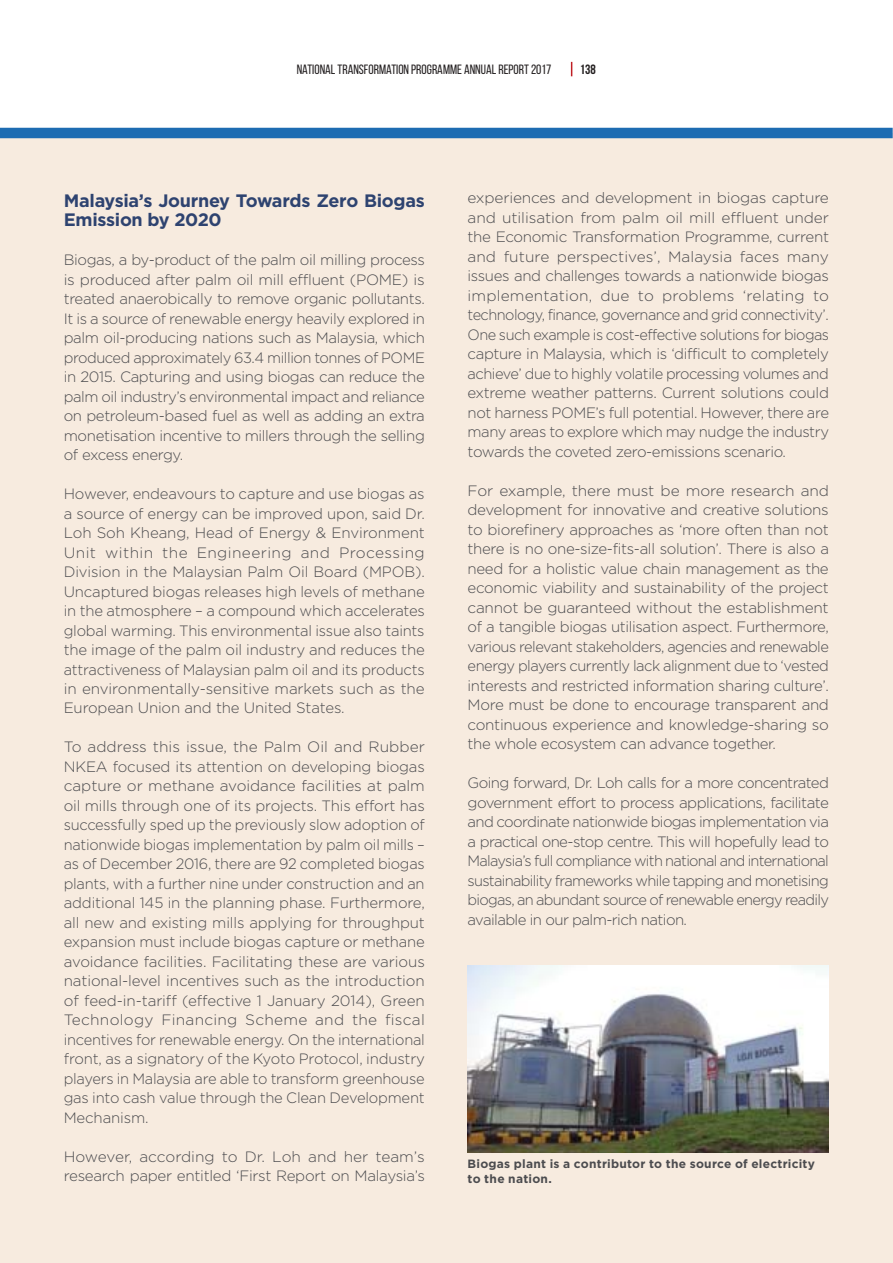
<style>
.page{position:relative;width:893px;height:1263px;background:#fff}
.page>*{position:absolute;margin:0;border:0;box-sizing:border-box;transform-origin:0 0}
.t1{font:700 18px/19.5px "Gotham";letter-spacing:-.02em;color:#2e4370}
.t2{font:300 15px/19.5px "Gotham";letter-spacing:-.025em;color:#4c4c4f;text-align:justify}
.t3{font:13.5px "Bebas Neue";color:#231f20}
.t4{font:700 13.5px "Bebas Neue";color:#231f20}
.t5{font:700 12px/15px "Gotham";letter-spacing:.02em;color:#4c4c4f}
</style>
<div class="page">
<svg style="left:571px;top:62px;width:1px;height:14px"></svg>
<div style="left:0;top:133px;width:893px;height:1130px;background:#f7ebdf"></div>
<div style="left:0;top:128px;width:893px;height:10px;background:#1d6cb2"></div>
<img style="left:468px;top:965px;width:361px;height:188px">
<p class="t3" style="left:297px;top:62px;width:256px">NATIONAL TRANSFORMATION PROGRAMME ANNUAL REPORT 2017</p>
<p class="t4" style="left:580px;top:62px;width:18px">138</p>
<p class="t1" style="left:64px;top:192px;width:363px">Malaysia’s Journey Towards Zero Biogas<br>Emission by 2020</p>
<p class="t2" style="left:64px;top:251px;width:363px">Biogas, a by-product of the palm oil milling process is produced after palm oil mill effluent (POME) is treated anaerobically to remove organic pollutants.<br>It is a source of renewable energy heavily explored in palm oil-producing nations such as Malaysia, which produced approximately 63.4 million tonnes of POME in 2015. Capturing and using biogas can reduce the palm oil industry’s environmental impact and reliance on petroleum-based fuel as well as adding an extra monetisation incentive to millers through the selling of excess energy.</p>
<p class="t2" style="left:64px;top:485px;width:363px">However, endeavours to capture and use biogas as a source of energy can be improved upon, said Dr.<br>Loh Soh Kheang, Head of Energy &amp; Environment Unit within the Engineering and Processing Division in the Malaysian Palm Oil Board (MPOB).<br>Uncaptured biogas releases high levels of methane in the atmosphere – a compound which accelerates global warming. This environmental issue also taints the image of the palm oil industry and reduces the attractiveness of Malaysian palm oil and its products in environmentally-sensitive markets such as the European Union and the United States.</p>
<p class="t2" style="left:64px;top:738px;width:363px">To address this issue, the Palm Oil and Rubber NKEA focused its attention on developing biogas capture or methane avoidance facilities at palm oil mills through one of its projects. This effort has successfully sped up the previously slow adoption of nationwide biogas implementation by palm oil mills – as of December 2016, there are 92 completed biogas plants, with a further nine under construction and an additional 145 in the planning phase. Furthermore, all new and existing mills applying for throughput expansion must include biogas capture or methane avoidance facilities. Facilitating these are various national-level incentives such as the introduction of feed-in-tariff (effective 1 January 2014), Green Technology Financing Scheme and the fiscal incentives for renewable energy. On the international front, as a signatory of the Kyoto Protocol, industry players in Malaysia are able to transform greenhouse gas into cash value through the Clean Development Mechanism.</p>
<p class="t2" style="left:64px;top:1148px;width:363px">However, according to Dr. Loh and her team’s research paper entitled ‘First Report on Malaysia’s</p>
<p class="t2" style="left:468px;top:189px;width:363px">experiences and development in biogas capture and utilisation from palm oil mill effluent under the Economic Transformation Programme, current and future perspectives’, Malaysia faces many issues and challenges towards a nationwide biogas implementation, due to problems ‘relating to technology, finance, governance and grid connectivity’.<br>One such example is cost-effective solutions for biogas capture in Malaysia, which is ‘difficult to completely achieve’ due to highly volatile processing volumes and extreme weather patterns. Current solutions could not harness POME’s full potential. However, there are many areas to explore which may nudge the industry towards the coveted zero-emissions scenario.</p>
<p class="t2" style="left:468px;top:482px;width:363px">For example, there must be more research and development for innovative and creative solutions to biorefinery approaches as ‘more often than not there is no one-size-fits-all solution’. There is also a need for a holistic value chain management as the economic viability and sustainability of the project cannot be guaranteed without the establishment of a tangible biogas utilisation aspect. Furthermore, various relevant stakeholders, agencies and renewable energy players currently lack alignment due to ‘vested interests and restricted information sharing culture’.<br>More must be done to encourage transparent and continuous experience and knowledge-sharing so the whole ecosystem can advance together.</p>
<p class="t2" style="left:468px;top:774px;width:363px">Going forward, Dr. Loh calls for a more concentrated government effort to process applications, facilitate and coordinate nationwide biogas implementation via a practical one-stop centre. This will hopefully lead to Malaysia’s full compliance with national and international sustainability frameworks while tapping and monetising biogas, an abundant source of renewable energy readily available in our palm-rich nation.</p>
<p class="t5" style="left:468px;top:1157px;width:349px">Biogas plant is a contributor to the source of electricity to the nation.</p>
</div>
